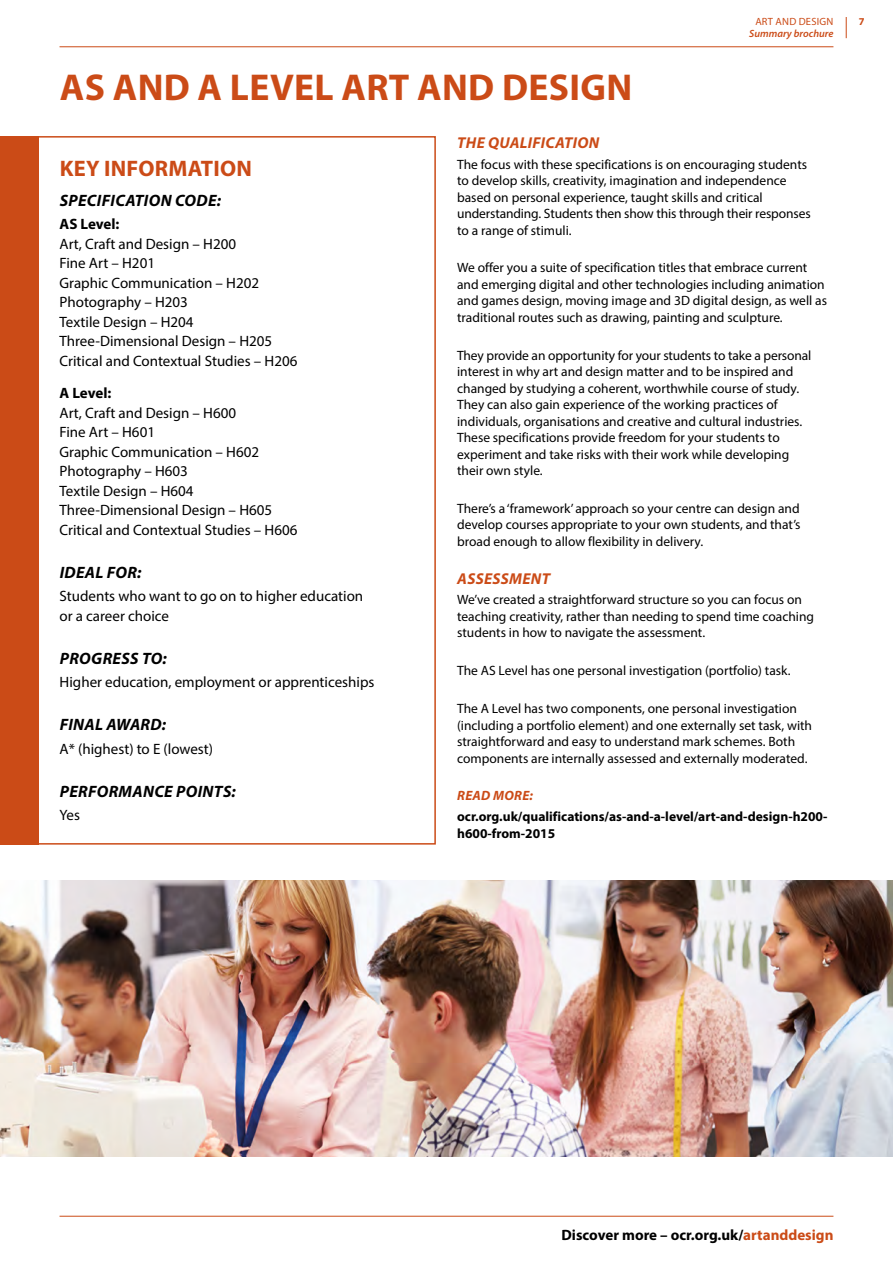
<style>
.page{position:relative;width:893px;height:1263px;background:#fff}
.page>*{position:absolute;margin:0;border:0;box-sizing:border-box;transform-origin:0 0}
.Qualificaton_Header_1{font:700 37.5px "Myriad Pro";letter-spacing:.01em;color:#cb4b17}
.Qualification_Header_2{font:700 22.5px "Myriad Pro";letter-spacing:.01em;color:#cb4b17}
.Qualification_Header_3{font:italic 700 16.5px "Myriad Pro";letter-spacing:.02em;color:#000}
.Qualification_Header_4{font:italic 700 15.75px "Myriad Pro";letter-spacing:.02em;color:#cb4b17}
.Body_Text_0mm{font:15px "Myriad Pro";color:#000}
.Body_Text{font:15px/19.5px "Myriad Pro";color:#000}
.Footer_Text{font:700 15px "Myriad Pro";color:#000}
.Body_Text_0mm-2{font:700 15px "Myriad Pro";letter-spacing:-.005em;color:#000}
.Qualification_Text{font:13.5px/16.5px "Myriad Pro";color:#000}
.Qualification_Text-2{font:700 13.5px/16.5px "Myriad Pro";color:#000}
.Qualification_Read_More_Header{font:italic 700 13.5px "Myriad Pro";letter-spacing:.02em;color:#cb4b17}
.t1{font:italic 600 10.5px "Myriad Pro";color:#cb4b17}
.t2{font:10.5px "Myriad Pro";letter-spacing:.02em;color:#cb4b17}
.t3{font:700 10.5px "Myriad Pro";color:#cb4b17}
.s1{color:#cb4b17}
</style>
<div class="page">
<hr style="left:60px;top:46px;width:773px;height:1px;background:#cb4b17">
<hr style="left:60px;top:1216px;width:773px;height:1px;background:#cb4b17">
<svg style="left:846px;top:17px;width:1px;height:21px"></svg>
<img style="left:0;top:880px;width:893px;height:277px">
<svg style="left:38px;top:136px;width:398px;height:708px"></svg>
<div style="left:0;top:136px;width:38px;height:708px;background:#cb4b17"></div>
<p class="t2" style="left:755px;top:15px;width:80px">ART AND DESIGN</p>
<p class="t1" style="left:749px;top:27px;width:86px">Summary brochure</p>
<p class="Qualificaton_Header_1" style="left:60px;top:63px;width:574px">AS AND A LEVEL ART AND DESIGN</p>
<h3 class="Qualification_Header_4" style="left:457px;top:132px;width:144px">THE QUALIFICATION</h3>
<p class="Qualification_Text" style="left:457px;top:156px;width:355px">The focus with these specifications is on encouraging students to develop skills, creativity, imagination and independence based on personal experience, taught skills and critical understanding. Students then show this through their responses to a range of stimuli.</p>
<p class="Qualification_Text" style="left:457px;top:259px;width:372px">We offer you a suite of specification titles that embrace current and emerging digital and other technologies including animation and games design, moving image and 3D digital design, as well as traditional routes such as drawing, painting and sculpture.</p>
<p class="Qualification_Text" style="left:457px;top:347px;width:356px">They provide an opportunity for your students to take a personal interest in why art and design matter and to be inspired and changed by studying a coherent, worthwhile course of study.<br>They can also gain experience of the working practices of individuals, organisations and creative and cultural industries.<br>These specifications provide freedom for your students to experiment and take risks with their work while developing their own style.</p>
<p class="Qualification_Text" style="left:457px;top:500px;width:345px;text-align:justify">There’s a ‘framework’ approach so your centre can design and develop courses appropriate to your own students, and that’s broad enough to allow flexibility in delivery.</p>
<h3 class="Qualification_Header_4" style="left:457px;top:568px;width:94px">ASSESSMENT</h3>
<p class="Qualification_Text" style="left:457px;top:591px;width:359px">We’ve created a straightforward structure so you can focus on teaching creativity, rather than needing to spend time coaching students in how to navigate the assessment.</p>
<p class="Qualification_Text" style="left:457px;top:662px;width:335px">The AS Level has one personal investigation (portfolio) task.</p>
<p class="Qualification_Text" style="left:457px;top:700px;width:356px">The A Level has two components, one personal investigation (including a portfolio element) and one externally set task, with straightforward and easy to understand mark schemes. Both components are internally assessed and externally moderated.</p>
<p class="Qualification_Read_More_Header" style="left:457px;top:787px;width:77px">READ MORE:</p>
<p class="Qualification_Text-2" style="left:457px;top:808px;width:372px">ocr.org.uk/qualifications/as-and-a-level/art-and-design-h200- h600-from-2015</p>
<h1 class="Qualification_Header_2" style="left:60px;top:153px;width:194px">KEY INFORMATION</h1>
<h2 class="Qualification_Header_3" style="left:60px;top:189px;width:163px">SPECIFICATION CODE:</h2>
<p class="Body_Text_0mm-2" style="left:60px;top:215px;width:62px">AS Level:</p>
<p class="Body_Text_0mm" style="left:60px;top:235px;width:178px">Art, Craft and Design – H200</p>
<p class="Body_Text_0mm" style="left:60px;top:254px;width:97px">Fine Art – H201</p>
<p class="Body_Text_0mm" style="left:60px;top:274px;width:201px">Graphic Communication – H202</p>
<p class="Body_Text_0mm" style="left:60px;top:293px;width:130px">Photography – H203</p>
<p class="Body_Text_0mm" style="left:60px;top:313px;width:136px">Textile Design – H204</p>
<p class="Body_Text_0mm" style="left:60px;top:332px;width:214px">Three-Dimensional Design – H205</p>
<p class="Body_Text" style="left:60px;top:351px;width:239px">Critical and Contextual Studies – H206</p>
<p class="Body_Text_0mm-2" style="left:60px;top:383px;width:53px">A Level:</p>
<p class="Body_Text_0mm" style="left:60px;top:403px;width:178px">Art, Craft and Design – H600</p>
<p class="Body_Text_0mm" style="left:60px;top:423px;width:97px">Fine Art – H601</p>
<p class="Body_Text_0mm" style="left:60px;top:442px;width:201px">Graphic Communication – H602</p>
<p class="Body_Text_0mm" style="left:60px;top:462px;width:130px">Photography – H603</p>
<p class="Body_Text_0mm" style="left:60px;top:481px;width:136px">Textile Design – H604</p>
<p class="Body_Text_0mm" style="left:60px;top:501px;width:214px">Three-Dimensional Design – H605</p>
<p class="Body_Text" style="left:60px;top:520px;width:239px">Critical and Contextual Studies – H606</p>
<h2 class="Qualification_Header_3" style="left:60px;top:561px;width:83px">IDEAL FOR:</h2>
<p class="Body_Text" style="left:60px;top:586px;width:305px">Students who want to go on to higher education or a career choice</p>
<h2 class="Qualification_Header_3" style="left:60px;top:647px;width:109px">PROGRESS TO:</h2>
<p class="Body_Text" style="left:60px;top:672px;width:316px">Higher education, employment or apprenticeships</p>
<h2 class="Qualification_Header_3" style="left:60px;top:714px;width:108px">FINAL AWARD:</h2>
<p class="Body_Text" style="left:60px;top:739px;width:155px">A* (highest) to E (lowest)</p>
<h2 class="Qualification_Header_3" style="left:60px;top:780px;width:178px">PERFORMANCE POINTS:</h2>
<p class="Body_Text" style="left:60px;top:805px;width:22px">Yes</p>
<p class="t3" style="left:859px;top:14px;width:7px">7</p>
<p class="Footer_Text" style="left:561px;top:1225px;width:273px">Discover more – ocr.org.uk/<span class="s1">artanddesign</span></p>
</div>
